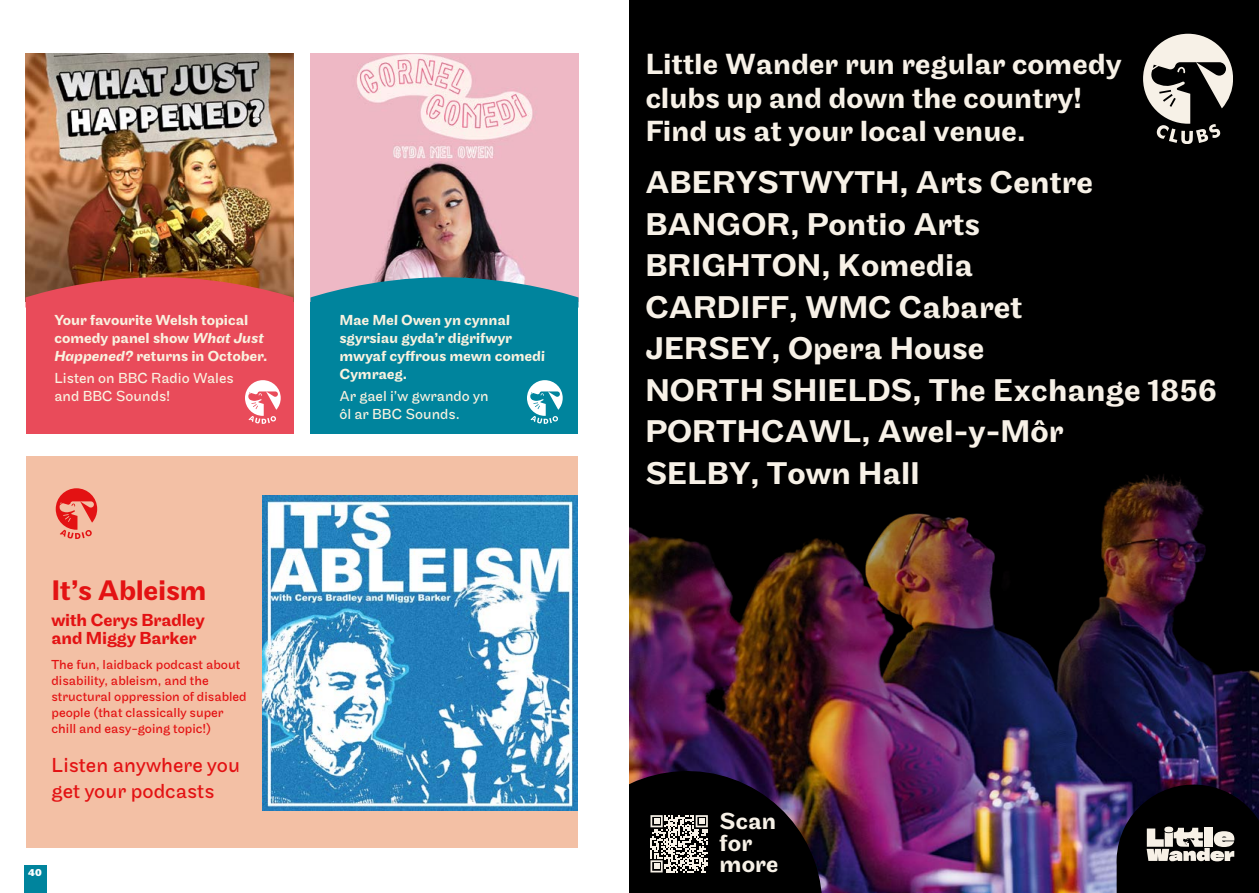
<style>
.page{position:relative;width:1259px;height:893px;background:#fff}
.page>*{position:absolute;margin:0;border:0;box-sizing:border-box;transform-origin:0 0}
.t1{font:500 32.7px/41.5px "Maple";letter-spacing:.005em;color:#f7f1e7}
.t2{font:500 30.3px/33.3px "Maple";letter-spacing:.005em;color:#f7f1e7}
.t3{font:500 29.25px "Maple";letter-spacing:-.01em;color:#e31213}
.t4{font:500 24.15px/21.5px "Maple";letter-spacing:.005em;color:#f7f1e7}
.t5{font:21px/25.5px "Maple";color:#e31213}
.t6{font:500 18px/18px "Maple";letter-spacing:-.01em;color:#e31213}
.t7{font:500 15px/18px "Maple";color:#f9f2e0}
.t8{font:15px/18px "Maple";color:#f9f2e0}
.t9{font:13.5px/16.2px "Maple";color:#e31213}
.t10{font:700 10.5px "Maple";color:#fff}
.s1{font-style:italic}
</style>
<div class="page">
<div style="left:24px;top:868px;width:23px;height:25px;background:#00849d"></div>
<div style="left:24px;top:865px;width:23px;height:15px;background:#00849d"></div>
<img style="left:26px;top:53px;width:267px;height:224px">
<div style="left:26px;top:456px;width:552px;height:392px;background:#f3c0a5"></div>
<svg style="left:56px;top:488px;width:41px;height:51px"></svg>
<img style="left:262px;top:495px;width:316px;height:315px">
<img style="left:629px;top:0;width:630px;height:893px">
<svg style="left:1116px;top:785px;width:143px;height:108px;background:#242227"></svg>
<svg style="left:1143px;top:34px;width:89px;height:110px;background:#716e6a"></svg>
<img style="left:629px;top:752px;width:212px;height:141px">
<div style="left:26px;top:302px;width:267px;height:132px;background:#e94b5a"></div>
<div style="left:310px;top:302px;width:268px;height:132px;background:#00849d"></div>
<img style="left:310px;top:53px;width:268px;height:224px">
<svg style="left:310px;top:277px;width:268px;height:25px;background:#4091a7"></svg>
<svg style="left:26px;top:277px;width:267px;height:25px;background:#cf4e4c"></svg>
<svg style="left:245px;top:380px;width:36px;height:44px"></svg>
<svg style="left:527px;top:380px;width:36px;height:44px"></svg>
<p class="t7" style="left:54px;top:311px;width:215px">Your favourite Welsh topical comedy panel show <span class="s1">What Just<br>Happened?</span> returns in October.</p>
<p class="t8" style="left:54px;top:370px;width:181px">Listen on BBC Radio Wales and BBC Sounds!</p>
<p class="t3" style="left:51px;top:573px;width:156px">It’s Ableism</p>
<p class="t6" style="left:51px;top:612px;width:155px">with Cerys Bradley and Miggy Barker</p>
<p class="t9" style="left:51px;top:656px;width:197px">The fun, laidback podcast about disability, ableism, and the structural oppression of disabled people (that classically super chill and easy-going topic!)</p>
<p class="t5" style="left:51px;top:753px;width:190px">Listen anywhere you get your podcasts</p>
<p class="t10" style="left:28px;top:866px;width:15px">40</p>
<p class="t7" style="left:339px;top:311px;width:208px">Mae Mel Owen yn cynnal sgyrsiau gyda’r digrifwyr mwyaf cyffrous mewn comedi<br>Cymraeg.</p>
<p class="t8" style="left:339px;top:388px;width:151px">Ar gael i’w gwrando yn ôl ar BBC Sounds.</p>
<p class="t2" style="left:645px;top:49px;width:478px">Little Wander run regular comedy clubs up and down the country!<br>Find us at your local venue.</p>
<p class="t1" style="left:645px;top:163px;width:573px">ABERYSTWYTH, Arts Centre<br>BANGOR, Pontio Arts<br>BRIGHTON, Komedia<br>CARDIFF, WMC Cabaret<br>JERSEY, Opera House<br>NORTH SHIELDS, The Exchange 1856<br>PORTHCAWL, Awel-y-Môr<br>SELBY, Town Hall</p>
<p class="t4" style="left:719px;top:811px;width:60px">Scan for more</p>
</div>
